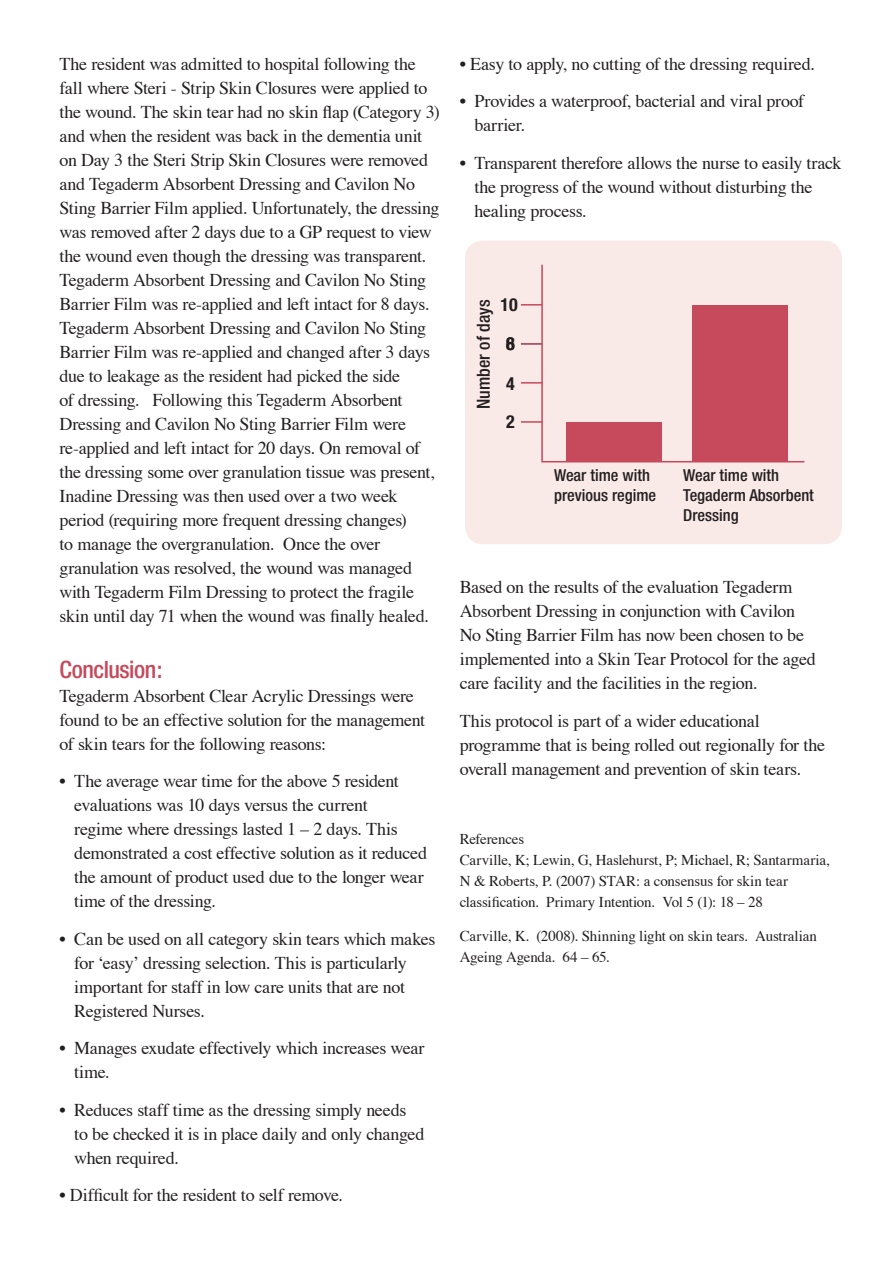
<style>
.page{position:relative;width:893px;height:1263px;background:#fff}
.page>*{position:absolute;margin:0;border:0;box-sizing:border-box;transform-origin:0 0}
.t1{font:500 condensed 24px "Helvetica Neue";letter-spacing:-.02em;color:#c6495c}
.t2{font:18px/24px "Times";letter-spacing:-.02em;color:#231f20}
.t3{font:500 condensed 18px "Helvetica Neue";color:#231f20}
.t4{font:700 condensed 18px "Helvetica Neue";color:#231f20}
.t5{font:500 condensed 16.5px/19.8px "Helvetica Neue";color:#231f20}
.t6{font:15px/21px "Times";letter-spacing:-.01em;color:#231f20}
</style>
<div class="page">
<div style="left:465px;top:241px;width:377px;height:303px;background:#f9e9e7;border-radius:18px"></div>
<svg style="left:541px;top:264px;width:264px;height:199px"></svg>
<hr style="left:521px;top:421px;width:21px;height:2px;background:#c6495c">
<hr style="left:521px;top:382px;width:21px;height:2px;background:#c6495c">
<hr style="left:521px;top:343px;width:21px;height:2px;background:#c6495c">
<hr style="left:521px;top:304px;width:21px;height:2px;background:#c6495c">
<div style="left:567px;top:422px;width:95px;height:39px;background:#c6495c"></div>
<div style="left:692px;top:305px;width:95px;height:157px;background:#c6495c"></div>
<p class="t2" style="left:60px;top:50px;width:382px">The resident was admitted to hospital following the fall where Steri - Strip Skin Closures were applied to the wound. The skin tear had no skin flap (Category 3) and when the resident was back in the dementia unit on Day 3 the Steri Strip Skin Closures were removed and Tegaderm Absorbent Dressing and Cavilon No Sting Barrier Film applied. Unfortunately, the dressing was removed after 2 days due to a GP request to view the wound even though the dressing was transparent.<br>Tegaderm Absorbent Dressing and Cavilon No Sting Barrier Film was re-applied and left intact for 8 days.<br>Tegaderm Absorbent Dressing and Cavilon No Sting Barrier Film was re-applied and changed after 3 days due to leakage as the resident had picked the side<br>of dressing. Following this Tegaderm Absorbent Dressing and Cavilon No Sting Barrier Film were re-applied and left intact for 20 days. On removal of the dressing some over granulation tissue was present, Inadine Dressing was then used over a two week period (requiring more frequent dressing changes)<br>to manage the overgranulation. Once the over granulation was resolved, the wound was managed with Tegaderm Film Dressing to protect the fragile skin until day 71 when the wound was finally healed.</p>
<h1 class="t1" style="left:60px;top:655px;width:105px">Conclusion:</h1>
<p class="t2" style="left:60px;top:682px;width:367px">Tegaderm Absorbent Clear Acrylic Dressings were found to be an effective solution for the management of skin tears for the following reasons:</p>
<p class="t2" style="left:74px;top:768px;width:354px;text-indent:-15px">• The average wear time for the above 5 resident evaluations was 10 days versus the current<br>regime where dressings lasted 1 – 2 days. This demonstrated a cost effective solution as it reduced the amount of product used due to the longer wear time of the dressing.</p>
<p class="t2" style="left:74px;top:925px;width:363px;text-indent:-15px">• Can be used on all category skin tears which makes for ‘easy’ dressing selection. This is particularly important for staff in low care units that are not Registered Nurses.</p>
<p class="t2" style="left:74px;top:1035px;width:352px;text-indent:-15px">• Manages exudate effectively which increases wear time.</p>
<p class="t2" style="left:74px;top:1096px;width:352px;text-indent:-15px">• Reduces staff time as the dressing simply needs to be checked it is in place daily and only changed when required.</p>
<p class="t2" style="left:60px;top:1181px;width:285px">• Difficult for the resident to self remove.</p>
<p class="t2" style="left:460px;top:50px;width:357px">• Easy to apply, no cutting of the dressing required.</p>
<p class="t2" style="left:474px;top:88px;width:331px;text-indent:-15px">• Provides a waterproof, bacterial and viral proof barrier.</p>
<p class="t2" style="left:474px;top:149px;width:369px;text-indent:-15px">• Transparent therefore allows the nurse to easily track the progress of the wound without disturbing the healing process.</p>
<p class="t3" style="left:473px;top:409px;width:111px;rotate:-90deg">Number of days</p>
<p class="t4" style="left:500px;top:293px;width:19px">10</p>
<p class="t4" style="left:506px;top:333px;width:10px">68</p>
<p class="t4" style="left:506px;top:372px;width:10px">4</p>
<p class="t4" style="left:506px;top:410px;width:10px">2</p>
<p class="t5" style="left:554px;top:465px;width:104px">Wear time with previous regime</p>
<p class="t5" style="left:683px;top:465px;width:132px">Wear time with<br>Tegaderm Absorbent<br>Dressing</p>
<p class="t2" style="left:460px;top:574px;width:358px">Based on the results of the evaluation Tegaderm Absorbent Dressing in conjunction with Cavilon No Sting Barrier Film has now been chosen to be implemented into a Skin Tear Protocol for the aged care facility and the facilities in the region.</p>
<p class="t2" style="left:460px;top:707px;width:367px">This protocol is part of a wider educational programme that is being rolled out regionally for the overall management and prevention of skin tears.</p>
<p class="t6" style="left:460px;top:827px;width:372px">References<br>Carville, K; Lewin, G, Haslehurst, P; Michael, R; Santarmaria, N &amp; Roberts, P. (2007) STAR: a consensus for skin tear classification. Primary Intention. Vol 5 (1): 18 – 28</p>
<p class="t6" style="left:460px;top:925px;width:359px">Carville, K. (2008). Shinning light on skin tears. Australian<br>Ageing Agenda. 64 – 65.</p>
</div>
